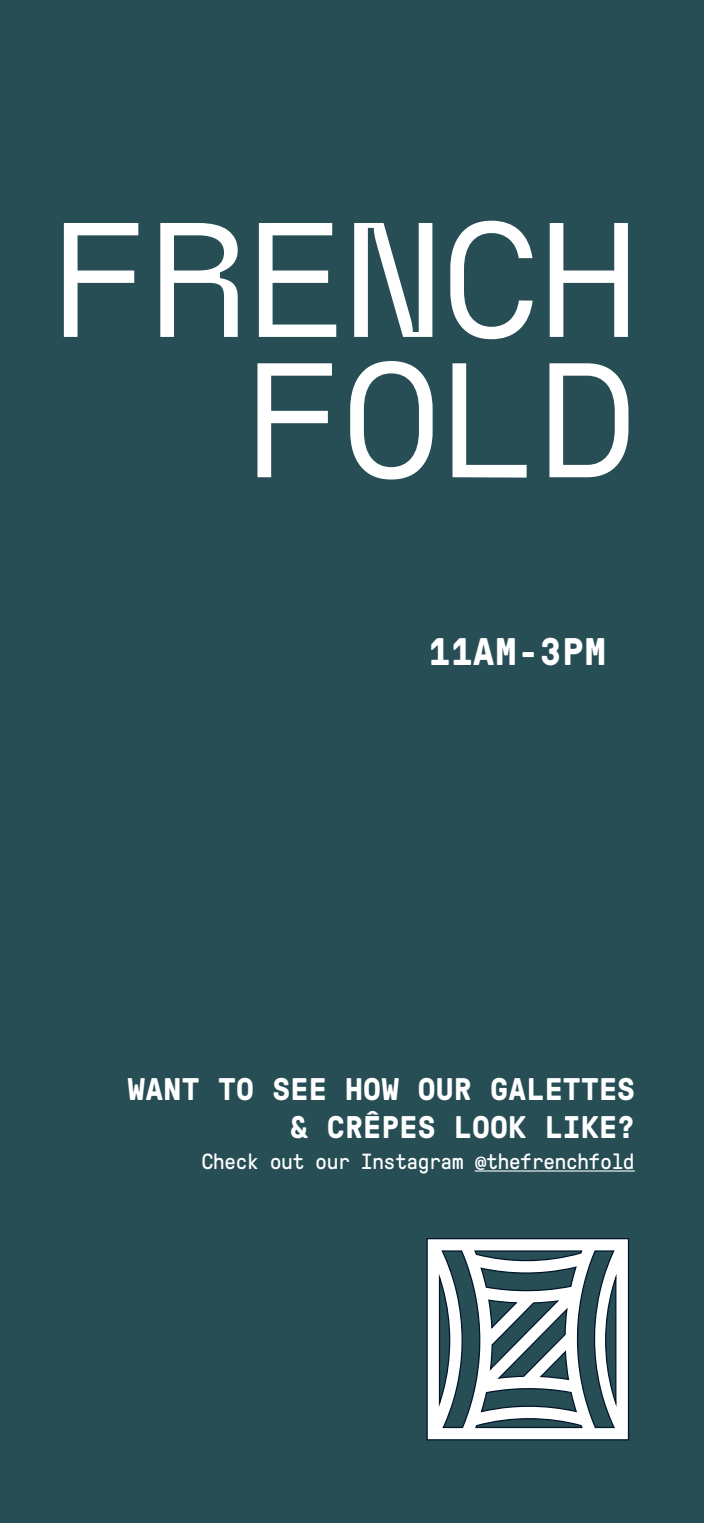
<style>
.page{position:relative;width:704px;height:1523px;background:#fff}
.page>*{position:absolute;margin:0;border:0;box-sizing:border-box;transform-origin:0 0}
.t1{font:700 38.44px "GT Pressura Pro M Trial";letter-spacing:.03em;color:#fff}
.t2{font:700 31.25px "GT Pressura Mono";letter-spacing:.03em;color:#fff}
.t3{font:21.88px "GT Pressura Mono";letter-spacing:-.03em;color:#fff}
</style>
<div class="page">
<div style="left:0;top:0;width:703px;height:1522px;background:#274e55"></div>
<svg style="left:426px;top:1238px;width:203px;height:203px"></svg>
<svg style="left:64px;top:223px;width:74px;height:114px"></svg>
<svg style="left:160px;top:223px;width:77px;height:114px"></svg>
<svg style="left:259px;top:223px;width:77px;height:114px"></svg>
<svg style="left:354px;top:223px;width:78px;height:114px"></svg>
<svg style="left:450px;top:221px;width:82px;height:118px"></svg>
<svg style="left:549px;top:223px;width:78px;height:114px"></svg>
<svg style="left:257px;top:363px;width:75px;height:114px"></svg>
<svg style="left:350px;top:361px;width:82px;height:118px"></svg>
<svg style="left:452px;top:363px;width:74px;height:114px"></svg>
<svg style="left:549px;top:363px;width:79px;height:114px"></svg>
<hr style="left:474px;top:1170px;width:160px;height:1px;background:#fff">
<p class="t1" style="left:428px;top:636px;width:179px">11AM-3PM</p>
<p class="t2" style="left:128px;top:1072px;width:508px">WANT TO SEE HOW OUR GALETTES</p>
<p class="t2" style="left:291px;top:1110px;width:345px">&amp; CRÊPES LOOK LIKE?</p>
<p class="t3" style="left:201px;top:1149px;width:434px">Check out our Instagram @thefrenchfold</p>
</div>
